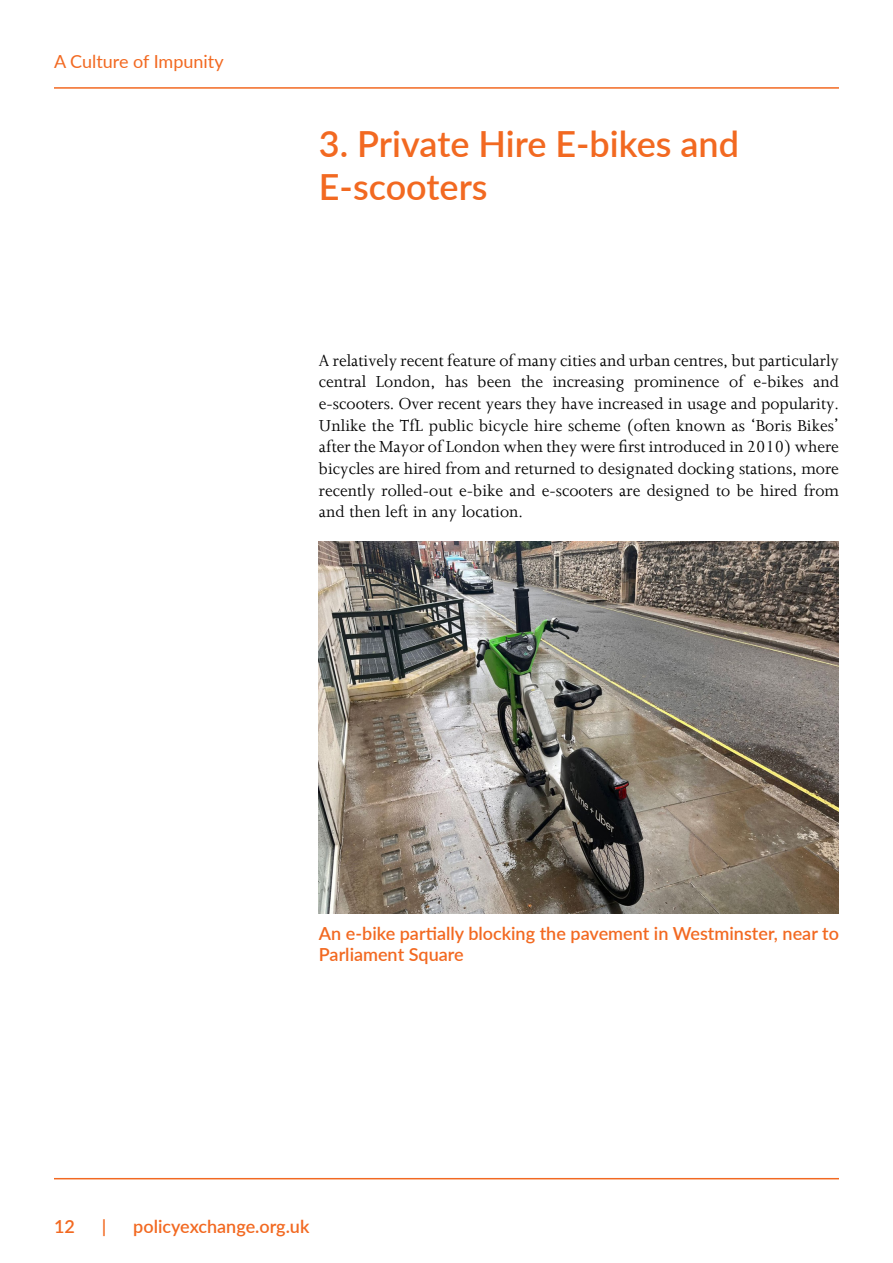
<style>
.page{position:relative;width:893px;height:1263px;background:#fff}
.page>*{position:absolute;margin:0;border:0;box-sizing:border-box;transform-origin:0 0}
.H1__Chapter{font:600 36px/43.2px "Lato";color:#f26921}
.First_para_body{font:18px/21.6px "Joanna";color:#000;text-align:justify}
.Figure_heading{font:600 18px/21.6px "Lato";color:#f26921}
.t1{font:18px "Lato";color:#f26921}
</style>
<div class="page">
<hr style="left:54px;top:87px;width:785px;height:2px;background:#f26921">
<hr style="left:54px;top:1178px;width:785px;height:1px;background:#f26921">
<img style="left:319px;top:541px;width:520px;height:373px">
<p class="t1" style="left:54px;top:49px;width:171px">A Culture of Impunity</p>
<p class="H1__Chapter" style="left:319px;top:120px;width:422px">3. Private Hire E-bikes and<br>E-scooters</p>
<p class="First_para_body" style="left:319px;top:349px;width:522px">A relatively recent feature of many cities and urban centres, but particularly central London, has been the increasing prominence of e-bikes and e-scooters. Over recent years they have increased in usage and popularity.<br>Unlike the TfL public bicycle hire scheme (often known as ‘Boris Bikes’ after the Mayor of London when they were first introduced in 2010) where bicycles are hired from and returned to designated docking stations, more recently rolled-out e-bike and e-scooters are designed to be hired from and then left in any location.</p>
<p class="Figure_heading" style="left:319px;top:922px;width:522px">An e-bike partially blocking the pavement in Westminster, near to<br>Parliament Square</p>
<p class="Figure_heading" style="left:54px;top:1215px;width:22px">12</p>
<p class="Figure_heading" style="left:102px;top:1215px;width:6px">|</p>
<p class="Figure_heading" style="left:133px;top:1215px;width:178px">policyexchange.org.uk</p>
</div>
